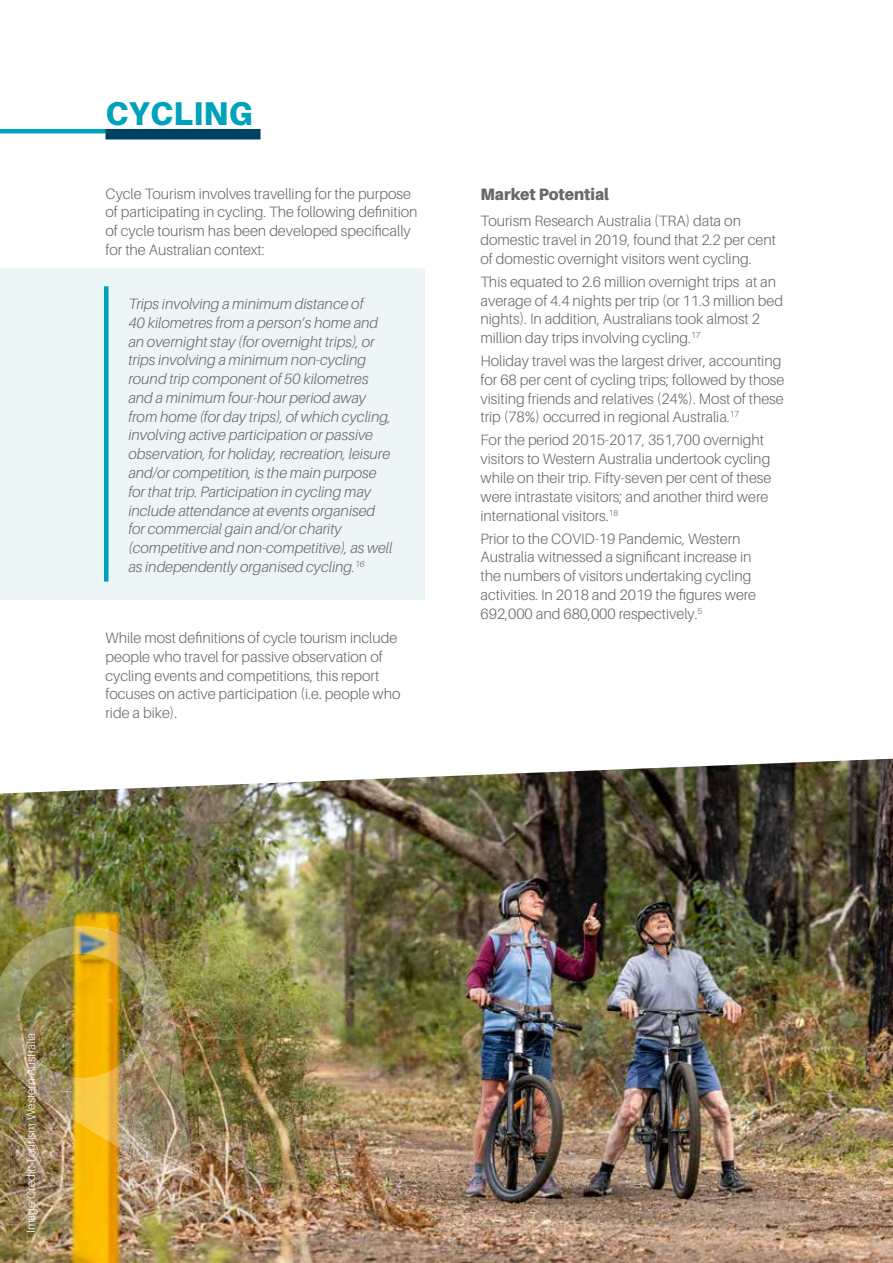
<style>
.page{position:relative;width:893px;height:1263px;background:#fff}
.page>*{position:absolute;margin:0;border:0;box-sizing:border-box;transform-origin:0 0}
.t1{font:900 33px "Aileron";letter-spacing:.01em;color:#00a1ba;scale:.95 1}
.t2{font:900 16.5px "Aileron";color:#676a6d;scale:.95 1}
.t3{font:300 15px/18.8px "Aileron";color:#676a6d}
.t4{font:italic 300 15px/18.8px "Aileron";color:#676a6d}
.t5{font:300 12px "Aileron";color:#fff}
</style>
<div class="page">
<img style="left:0;top:759px;width:893px;height:504px">
<img style="left:0;top:913px;width:193px;height:275px">
<hr style="left:0;top:129px;width:240px;height:4px;background:#00a1ba">
<div style="left:105px;top:129px;width:156px;height:10px;background:#00425f"></div>
<div style="left:0;top:268px;width:424px;height:332px;background:#ecf6f7"></div>
<hr style="left:104px;top:286px;width:4px;height:296px;background:#00a1ba">
<h1 class="t1" style="left:106px;top:94px;width:156px">CYCLING</h1>
<p class="t3" style="left:105px;top:184px;width:314px">Cycle Tourism involves travelling for the purpose of participating in cycling. The following definition of cycle tourism has been developed specifically for the Australian context:</p>
<p class="t4" style="left:128px;top:295px;width:265px">Trips involving a minimum distance of<br>40 kilometres from a person’s home and an overnight stay (for overnight trips), or trips involving a minimum non-cycling round trip component of 50 kilometres and a minimum four-hour period away from home (for day trips), of which cycling, involving active participation or passive observation, for holiday, recreation, leisure and/or competition, is the main purpose for that trip. Participation in cycling may include attendance at events organised for commercial gain and/or charity (competitive and non-competitive), as well as independently organised cycling.<sup>16</sup></p>
<p class="t3" style="left:105px;top:629px;width:297px">While most definitions of cycle tourism include people who travel for passive observation of cycling events and competitions, this report focuses on active participation (i.e. people who ride a bike).</p>
<p class="t2" style="left:480px;top:184px;width:137px">Market Potential</p>
<p class="t3" style="left:480px;top:212px;width:297px">Tourism Research Australia (TRA) data on domestic travel in 2019, found that 2.2 per cent of domestic overnight visitors went cycling.</p>
<p class="t3" style="left:480px;top:273px;width:304px">This equated to 2.6 million overnight trips at an average of 4.4 nights per trip (or 11.3 million bed nights). In addition, Australians took almost 2 million day trips involving cycling.<sup>17</sup></p>
<p class="t3" style="left:480px;top:352px;width:305px">Holiday travel was the largest driver, accounting for 68 per cent of cycling trips; followed by those visiting friends and relatives (24%). Most of these trip (78%) occurred in regional Australia.<sup>17</sup></p>
<p class="t3" style="left:480px;top:431px;width:292px">For the period 2015-2017, 351,700 overnight visitors to Western Australia undertook cycling while on their trip. Fifty-seven per cent of these were intrastate visitors; and another third were international visitors.<sup>18</sup></p>
<p class="t3" style="left:480px;top:529px;width:277px">Prior to the COVID-19 Pandemic, Western Australia witnessed a significant increase in the numbers of visitors undertaking cycling activities. In 2018 and 2019 the figures were 692,000 and 680,000 respectively.<sup>5</sup></p>
<p class="t5" style="left:25px;top:1233px;width:202px;rotate:-90deg">Image Credit: Tourism Western Australia</p>
</div>
